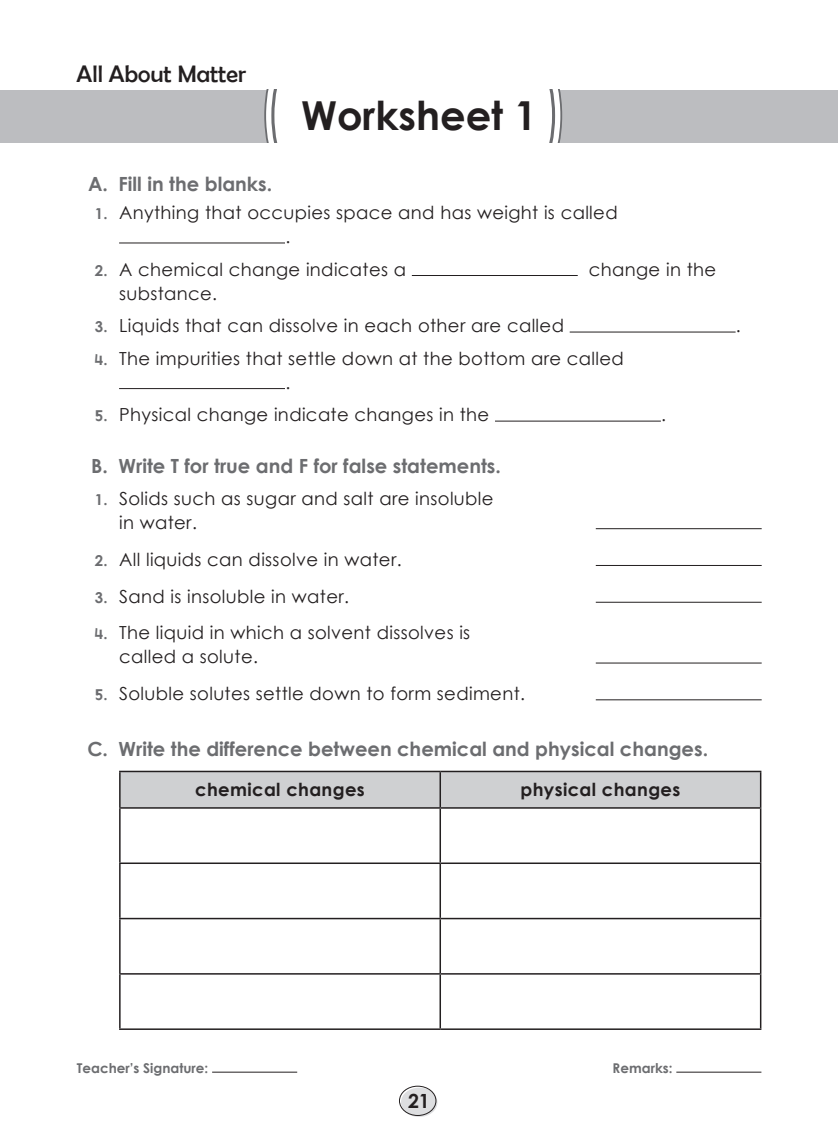
<style>
.page{position:relative;width:838px;height:1136px;background:#fff}
.page>*{position:absolute;margin:0;border:0;box-sizing:border-box;transform-origin:0 0}
.Rubric{font:39.9px "Century Gothic Bold New";color:#231f20}
.Chapter_heading_n{font:24px "Berlin Sans FB";color:#231f20}
.Rubric-2{font:19.5px "Century Gothic Bold New";color:#6c6d70}
.t1{font:19.5px "Century Gothic Bold New";color:#231f20}
.Sub_rubric{font:18px/24px "Century Gothic Regular New";letter-spacing:.02em;color:#231f20}
.center{font:18px "Century Gothic Bold New";letter-spacing:.02em;color:#231f20}
.t2{font:13.5px "Century Gothic Bold New";color:#6c6d70}
.s1{font-family:"Century Gothic Bold New";font-size:15px;color:#6c6d70}
</style>
<div class="page">
<hr style="left:212px;top:1071px;width:85px;height:1px;background:#231f20">
<hr style="left:676px;top:1071px;width:85px;height:1px;background:#231f20">
<div style="left:401px;top:1087px;width:36px;height:29px;background:#dddee0;border-radius:50%"></div>
<div style="left:399px;top:1085px;width:37px;height:30px;border:1px solid #231f20;border-radius:50%"></div>
<hr style="left:119px;top:242px;width:166px;height:1px;background:#231f20">
<hr style="left:412px;top:275px;width:166px;height:1px;background:#231f20">
<hr style="left:569px;top:331px;width:166px;height:1px;background:#231f20">
<hr style="left:119px;top:388px;width:166px;height:1px;background:#231f20">
<hr style="left:495px;top:420px;width:166px;height:1px;background:#231f20">
<hr style="left:596px;top:528px;width:165px;height:1px;background:#231f20">
<hr style="left:596px;top:565px;width:165px;height:1px;background:#231f20">
<hr style="left:596px;top:601px;width:165px;height:1px;background:#231f20">
<hr style="left:596px;top:662px;width:165px;height:1px;background:#231f20">
<hr style="left:596px;top:699px;width:165px;height:1px;background:#231f20">
<div style="left:0;top:90px;width:838px;height:52px;background:#bcbdc0"></div>
<div style="left:264px;top:90px;width:298px;height:52px;background:#fff"></div>
<div style="left:121px;top:772px;width:639px;height:35px;background:#cfd0d2"></div>
<hr style="left:119px;top:770px;width:321px;height:2px;background:#231f20">
<hr style="left:119px;top:772px;width:2px;height:35px;background:#231f20">
<hr style="left:440px;top:770px;width:321px;height:2px;background:#231f20">
<hr style="left:439px;top:772px;width:2px;height:35px;background:#231f20">
<hr style="left:760px;top:772px;width:1px;height:35px;background:#231f20">
<hr style="left:119px;top:807px;width:321px;height:1px;background:#231f20">
<hr style="left:119px;top:808px;width:2px;height:54px;background:#231f20">
<hr style="left:440px;top:807px;width:321px;height:1px;background:#231f20">
<hr style="left:439px;top:808px;width:2px;height:54px;background:#231f20">
<hr style="left:760px;top:808px;width:1px;height:54px;background:#231f20">
<hr style="left:119px;top:862px;width:321px;height:1px;background:#231f20">
<hr style="left:119px;top:863px;width:2px;height:54px;background:#231f20">
<hr style="left:440px;top:862px;width:321px;height:1px;background:#231f20">
<hr style="left:439px;top:863px;width:2px;height:54px;background:#231f20">
<hr style="left:760px;top:863px;width:1px;height:54px;background:#231f20">
<hr style="left:119px;top:917px;width:321px;height:2px;background:#231f20">
<hr style="left:119px;top:919px;width:2px;height:54px;background:#231f20">
<hr style="left:440px;top:917px;width:321px;height:2px;background:#231f20">
<hr style="left:439px;top:919px;width:2px;height:54px;background:#231f20">
<hr style="left:760px;top:919px;width:1px;height:54px;background:#231f20">
<hr style="left:119px;top:973px;width:321px;height:1px;background:#231f20">
<hr style="left:119px;top:974px;width:2px;height:54px;background:#231f20">
<hr style="left:440px;top:973px;width:321px;height:1px;background:#231f20">
<hr style="left:439px;top:974px;width:2px;height:54px;background:#231f20">
<hr style="left:760px;top:974px;width:1px;height:54px;background:#231f20">
<hr style="left:119px;top:1028px;width:321px;height:1px;background:#231f20">
<hr style="left:440px;top:1028px;width:321px;height:1px;background:#231f20">
<p class="Chapter_heading_n" style="left:77px;top:60px;width:171px">All About Matter</p>
<p class="Rubric" style="left:301px;top:85px;width:237px">Worksheet 1</p>
<p class="Rubric-2" style="left:88px;top:169px;width:186px">A. Fill in the blanks.</p>
<p class="Sub_rubric" style="left:285px;top:200px;width:334px;text-indent:-190px"><span class="s1">1.</span> Anything that occupies space and has weight is called .</p>
<p class="Sub_rubric" style="left:95px;top:257px;width:313px"><span class="s1">2.</span> A chemical change indicates a</p>
<p class="Sub_rubric" style="left:589px;top:257px;width:129px">change in the</p>
<p class="Sub_rubric" style="left:119px;top:281px;width:100px">substance.</p>
<p class="Sub_rubric" style="left:95px;top:313px;width:470px"><span class="s1">3.</span> Liquids that can dissolve in each other are called</p>
<p class="Sub_rubric" style="left:736px;top:313px;width:6px">.</p>
<p class="Sub_rubric" style="left:285px;top:346px;width:340px;text-indent:-190px"><span class="s1">4.</span> The impurities that settle down at the bottom are called .</p>
<p class="Sub_rubric" style="left:95px;top:402px;width:396px"><span class="s1">5.</span> Physical change indicate changes in the</p>
<p class="Sub_rubric" style="left:661px;top:402px;width:6px">.</p>
<p class="Rubric-2" style="left:91px;top:450px;width:411px">B. Write T for true and F for false statements.</p>
<p class="Sub_rubric" style="left:119px;top:486px;width:376px;text-indent:-24px"><span class="s1">1.</span> Solids such as sugar and salt are insoluble in water.</p>
<p class="Sub_rubric" style="left:95px;top:547px;width:308px"><span class="s1">2.</span> All liquids can dissolve in water.</p>
<p class="Sub_rubric" style="left:95px;top:583px;width:256px"><span class="s1">3.</span> Sand is insoluble in water.</p>
<p class="Sub_rubric" style="left:119px;top:620px;width:353px;text-indent:-24px"><span class="s1">4.</span> The liquid in which a solvent dissolves is called a solute.</p>
<p class="Sub_rubric" style="left:95px;top:681px;width:432px"><span class="s1">5.</span> Soluble solutes settle down to form sediment.</p>
<p class="Rubric-2" style="left:87px;top:733px;width:622px">C. Write the difference between chemical and physical changes.</p>
<p class="center" style="left:195px;top:776px;width:171px">chemical changes</p>
<p class="center" style="left:520px;top:776px;width:161px">physical changes</p>
<p class="t2" style="left:77px;top:1057px;width:133px">Teacher’s Signature:</p>
<p class="t2" style="left:612px;top:1057px;width:61px">Remarks:</p>
<p class="t1" style="left:408px;top:1085px;width:23px">21</p>
</div>
